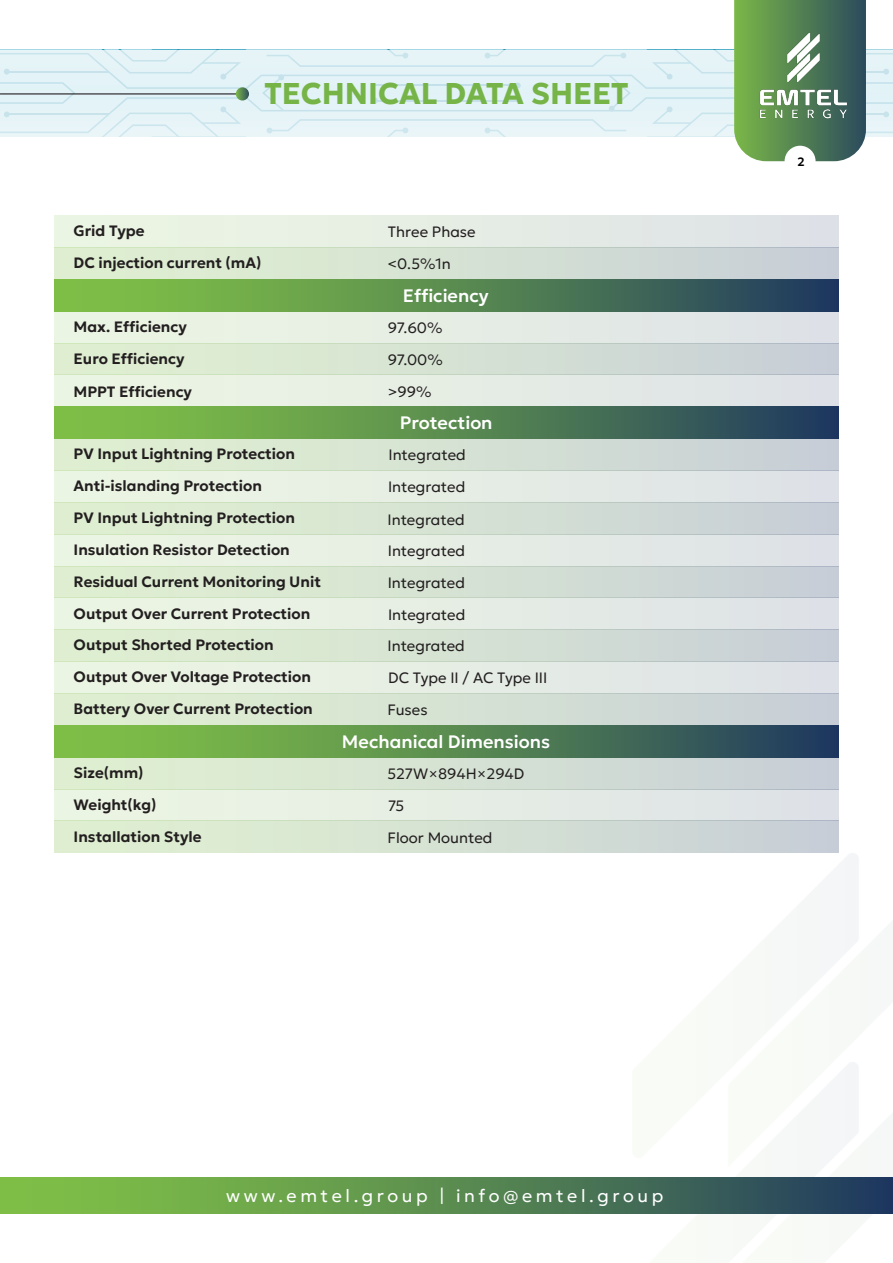
<style>
.page{position:relative;width:893px;height:1263px;background:#fff}
.page>*{position:absolute;margin:0;border:0;box-sizing:border-box;transform-origin:0 0}
.t1{font:700 30px "Geologica";color:#76b448}
.t2{font:500 18px "Geologica";color:#fff}
.t3{font:300 18px "Geologica";letter-spacing:.2em;color:#fff}
.t4{font:600 15px "Geologica";color:#231f20}
.t5{font:300 15px "Geologica";color:#231f20}
.t6{font:600 12px "Geologica";color:#000}
</style>
<div class="page">
<img style="left:541px;top:853px;width:352px;height:361px">
<div style="left:54px;top:279px;width:785px;height:32px;background:linear-gradient(to right,#89ce44,#24405e)"></div>
<div style="left:54px;top:216px;width:785px;height:32px;background:#e6eee4"></div>
<div style="left:54px;top:248px;width:785px;height:31px;background:linear-gradient(to right,#e1f2d0,#c8cfd7)"></div>
<div style="left:54px;top:311px;width:785px;height:32px;background:#e6eee4"></div>
<div style="left:54px;top:343px;width:785px;height:32px;background:linear-gradient(to right,#e1f2d0,#c8cfd7)"></div>
<div style="left:54px;top:470px;width:785px;height:32px;background:#e6eee4"></div>
<div style="left:54px;top:375px;width:785px;height:32px;background:#e6eee4"></div>
<div style="left:54px;top:439px;width:785px;height:31px;background:linear-gradient(to right,#e1f2d0,#c8cfd7)"></div>
<div style="left:54px;top:502px;width:785px;height:32px;background:linear-gradient(to right,#e1f2d0,#c8cfd7)"></div>
<div style="left:54px;top:407px;width:785px;height:32px;background:linear-gradient(to right,#89ce44,#24405e)"></div>
<div style="left:54px;top:534px;width:785px;height:32px;background:#e6eee4"></div>
<div style="left:54px;top:725px;width:785px;height:32px;background:linear-gradient(to right,#89ce44,#24405e)"></div>
<div style="left:54px;top:566px;width:785px;height:32px;background:linear-gradient(to right,#e1f2d0,#c8cfd7)"></div>
<div style="left:54px;top:598px;width:785px;height:32px;background:#e6eee4"></div>
<div style="left:54px;top:630px;width:785px;height:32px;background:linear-gradient(to right,#e1f2d0,#c8cfd7)"></div>
<div style="left:54px;top:662px;width:785px;height:31px;background:#e6eee4"></div>
<div style="left:54px;top:693px;width:785px;height:32px;background:linear-gradient(to right,#e1f2d0,#c8cfd7)"></div>
<div style="left:54px;top:757px;width:785px;height:32px;background:linear-gradient(to right,#e1f2d0,#c8cfd7)"></div>
<div style="left:54px;top:789px;width:785px;height:32px;background:#e6eee4"></div>
<div style="left:54px;top:821px;width:785px;height:32px;background:linear-gradient(to right,#e1f2d0,#c8cfd7)"></div>
<svg style="left:0;top:0;width:893px;height:161px"></svg>
<img style="left:747px;top:18px;width:106px;height:119px">
<div style="left:785px;top:146px;width:31px;height:31px;background:#fff;border-radius:50%"></div>
<div style="left:0;top:1178px;width:893px;height:35px;background:linear-gradient(to right,#89ce44,#24405e)"></div>
<h1 class="t1" style="left:264px;top:67px;width:366px">TECHNICAL DATA SHEET</h1>
<p class="t4" style="left:74px;top:218px;width:73px">Grid Type</p>
<p class="t5" style="left:388px;top:219px;width:89px">Three Phase</p>
<p class="t4" style="left:74px;top:250px;width:189px">DC injection current (mA)</p>
<p class="t5" style="left:387px;top:251px;width:65px">&lt;0.5%1n</p>
<p class="t2" style="left:403px;top:280px;width:87px">Efficiency</p>
<p class="t4" style="left:74px;top:313px;width:115px">Max. Efficiency</p>
<p class="t5" style="left:388px;top:315px;width:56px">97.60%</p>
<p class="t4" style="left:74px;top:345px;width:112px">Euro Efficiency</p>
<p class="t5" style="left:388px;top:346px;width:57px">97.00%</p>
<p class="t4" style="left:74px;top:379px;width:120px">MPPT Efficiency</p>
<p class="t5" style="left:388px;top:378px;width:45px">&gt;99%</p>
<p class="t2" style="left:400px;top:407px;width:94px">Protection</p>
<p class="t4" style="left:74px;top:441px;width:223px">PV Input Lightning Protection</p>
<p class="t5" style="left:388px;top:442px;width:79px">Integrated</p>
<p class="t4" style="left:74px;top:473px;width:190px">Anti-islanding Protection</p>
<p class="t5" style="left:388px;top:474px;width:79px">Integrated</p>
<p class="t4" style="left:74px;top:504px;width:223px">PV Input Lightning Protection</p>
<p class="t5" style="left:388px;top:507px;width:79px">Integrated</p>
<p class="t4" style="left:74px;top:536px;width:218px">Insulation Resistor Detection</p>
<p class="t5" style="left:388px;top:538px;width:79px">Integrated</p>
<p class="t4" style="left:74px;top:568px;width:249px">Residual Current Monitoring Unit</p>
<p class="t5" style="left:388px;top:569px;width:79px">Integrated</p>
<p class="t4" style="left:74px;top:600px;width:238px">Output Over Current Protection</p>
<p class="t5" style="left:388px;top:601px;width:79px">Integrated</p>
<p class="t4" style="left:74px;top:632px;width:202px">Output Shorted Protection</p>
<p class="t5" style="left:388px;top:633px;width:79px">Integrated</p>
<p class="t4" style="left:74px;top:664px;width:239px">Output Over Voltage Protection</p>
<p class="t5" style="left:388px;top:665px;width:161px">DC Type II / AC Type III</p>
<p class="t4" style="left:74px;top:696px;width:241px">Battery Over Current Protection</p>
<p class="t5" style="left:388px;top:697px;width:42px">Fuses</p>
<p class="t2" style="left:342px;top:726px;width:210px">Mechanical Dimensions</p>
<p class="t4" style="left:74px;top:760px;width:71px">Size(mm)</p>
<p class="t5" style="left:388px;top:761px;width:139px">527W×894H×294D</p>
<p class="t4" style="left:74px;top:791px;width:84px">Weight(kg)</p>
<p class="t5" style="left:388px;top:792px;width:18px">75</p>
<p class="t4" style="left:74px;top:823px;width:130px">Installation Style</p>
<p class="t5" style="left:388px;top:824px;width:106px">Floor Mounted</p>
<p class="t6" style="left:797px;top:151px;width:9px">2</p>
<p class="t3" style="left:226px;top:1180px;width:439px">www.emtel.group | info@emtel.group</p>
</div>
